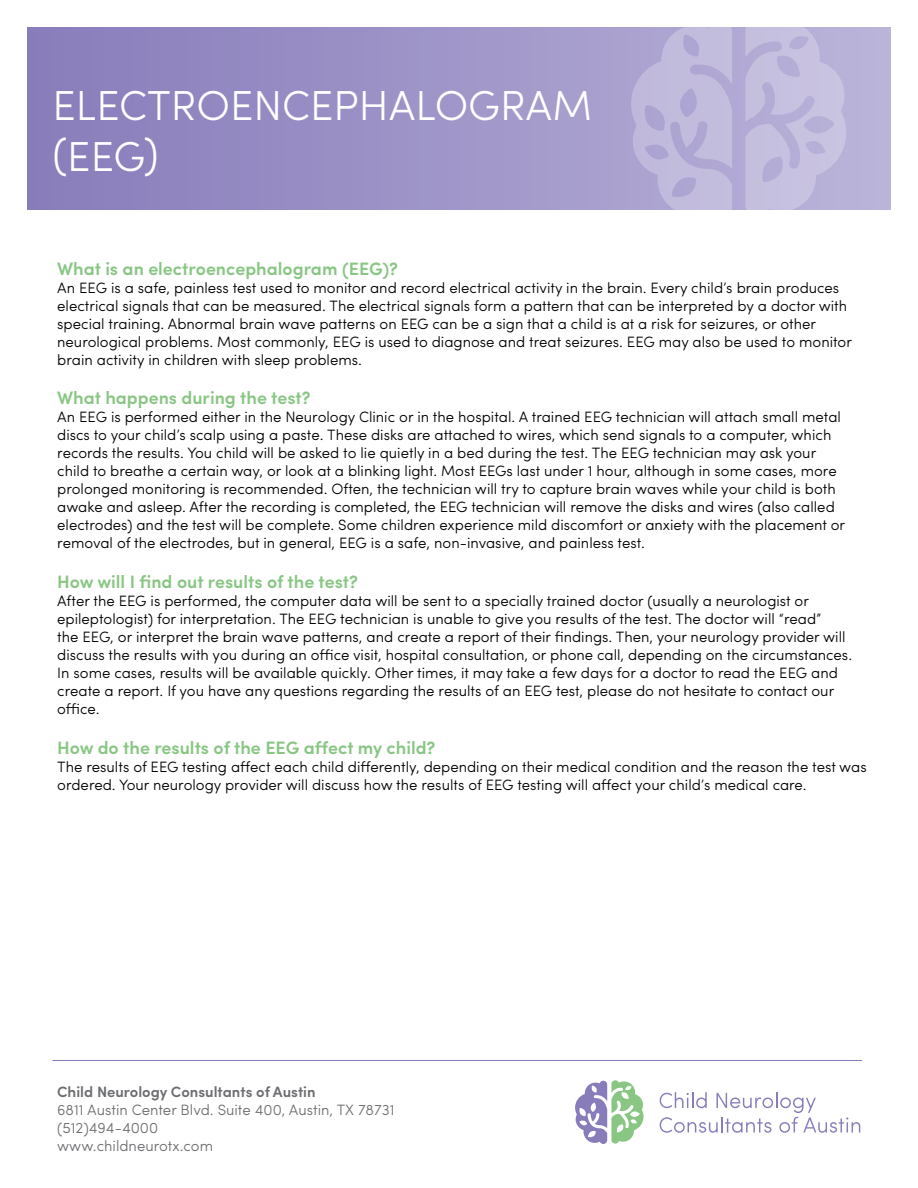
<style>
.page{position:relative;width:918px;height:1188px;background:#fff}
.page>*{position:absolute;margin:0;border:0;box-sizing:border-box;transform-origin:0 0}
.t1{font:300 42px/50.4px "Sofia Pro";color:#fff}
.t2{font:600 18px "Sofia Pro";color:#89c684}
.t3{font:300 15px/18px "Sofia Pro";color:#000}
.t4{font:300 15px/18px "Sofia Pro";color:#6d6e71}
.t5{font:600 15px "Sofia Pro";color:#6d6e71}
</style>
<div class="page">
<svg style="left:27px;top:27px;width:864px;height:183px;background:#9b91c6"></svg>
<svg style="left:631px;top:27px;width:101px;height:183px;background:#bab3d8"></svg>
<svg style="left:745px;top:27px;width:101px;height:183px;background:#c0badc"></svg>
<svg style="left:660px;top:1092px;width:200px;height:41px"></svg>
<svg style="left:575px;top:1080px;width:69px;height:64px"></svg>
<hr style="left:52px;top:1060px;width:810px;height:1px;background:#887dba">
<h1 class="t1" style="left:52px;top:78px;width:541px">ELECTROENCEPHALOGRAM (EEG)</h1>
<p class="t2" style="left:57px;top:255px;width:342px">What is an electroencephalogram (EEG)?</p>
<p class="t3" style="left:57px;top:278px;width:796px">An EEG is a safe, painless test used to monitor and record electrical activity in the brain. Every child’s brain produces electrical signals that can be measured. The electrical signals form a pattern that can be interpreted by a doctor with special training. Abnormal brain wave patterns on EEG can be a sign that a child is at a risk for seizures, or other neurological problems. Most commonly, EEG is used to diagnose and treat seizures. EEG may also be used to monitor brain activity in children with sleep problems.</p>
<p class="t2" style="left:57px;top:384px;width:255px">What happens during the test?</p>
<p class="t3" style="left:57px;top:407px;width:790px">An EEG is performed either in the Neurology Clinic or in the hospital. A trained EEG technician will attach small metal discs to your child’s scalp using a paste. These disks are attached to wires, which send signals to a computer, which records the results. You child will be asked to lie quietly in a bed during the test. The EEG technician may ask your child to breathe a certain way, or look at a blinking light. Most EEGs last under 1 hour, although in some cases, more prolonged monitoring is recommended. Often, the technician will try to capture brain waves while your child is both awake and asleep. After the recording is completed, the EEG technician will remove the disks and wires (also called electrodes) and the test will be complete. Some children experience mild discomfort or anxiety with the placement or removal of the electrodes, but in general, EEG is a safe, non-invasive, and painless test.</p>
<p class="t2" style="left:57px;top:568px;width:302px">How will I find out results of the test?</p>
<p class="t3" style="left:57px;top:591px;width:796px">After the EEG is performed, the computer data will be sent to a specially trained doctor (usually a neurologist or epileptologist) for interpretation. The EEG technician is unable to give you results of the test. The doctor will “read”<br>the EEG, or interpret the brain wave patterns, and create a report of their findings. Then, your neurology provider will discuss the results with you during an office visit, hospital consultation, or phone call, depending on the circumstances.<br>In some cases, results will be available quickly. Other times, it may take a few days for a doctor to read the EEG and create a report. If you have any questions regarding the results of an EEG test, please do not hesitate to contact our office.</p>
<p class="t2" style="left:57px;top:734px;width:380px">How do the results of the EEG affect my child?</p>
<p class="t3" style="left:57px;top:756px;width:811px">The results of EEG testing affect each child differently, depending on their medical condition and the reason the test was ordered. Your neurology provider will discuss how the results of EEG testing will affect your child’s medical care.</p>
<p class="t5" style="left:57px;top:1080px;width:260px">Child Neurology Consultants of Austin</p>
<p class="t4" style="left:57px;top:1099px;width:339px">6811 Austin Center Blvd. Suite 400, Austin, TX 78731 (512)494-4000<br>www.childneurotx.com</p>
</div>
